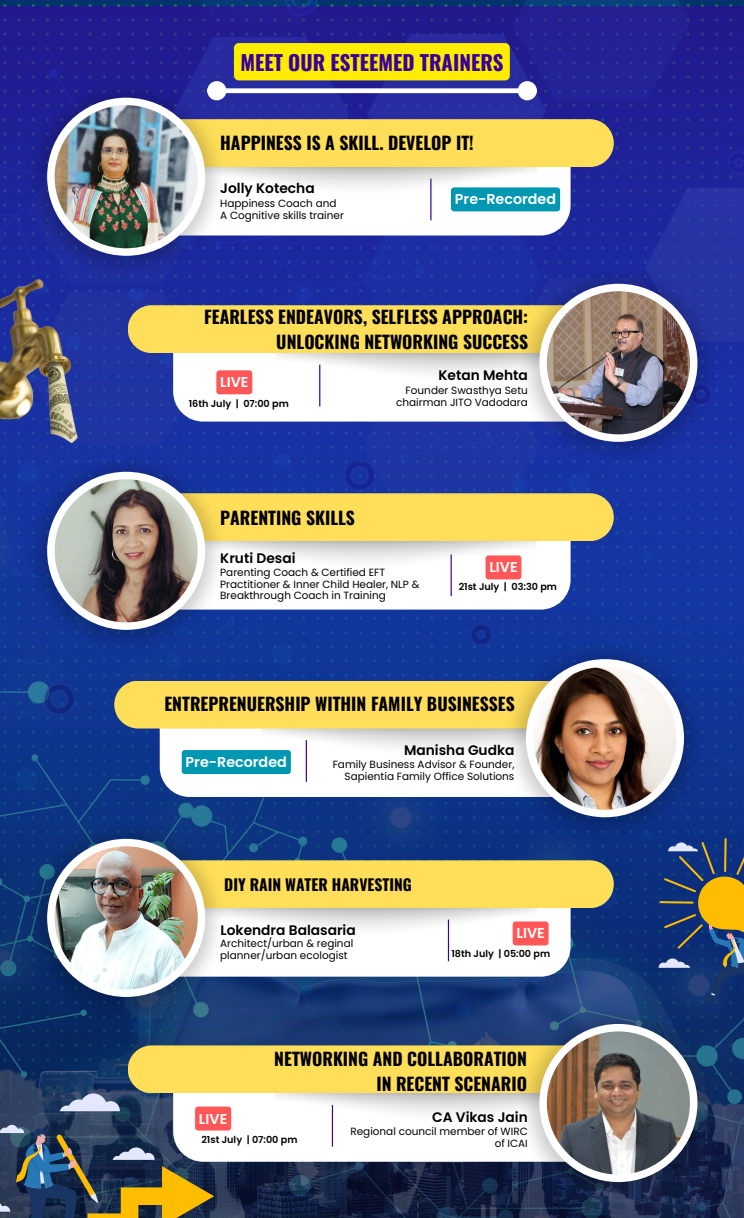
<style>
.page{position:relative;width:744px;height:1218px;background:#fff}
.page>*{position:absolute;margin:0;border:0;box-sizing:border-box;transform-origin:0 0}
.t1{font:700 20.8px "Oswald";color:#39009a}
.t2{font:700 17.6px/24.6px "Oswald";color:#000;text-align:right}
.t3{font:700 15.6px "Oswald";color:#000}
.t4{font:600 14.28px "Poppins";color:#fff}
.t5{font:600 13.8px "Poppins";color:#000}
.t6{font:10.48px/11.7px "Poppins";color:#000}
.t7{font:600 9.64px "Poppins";color:#000}
</style>
<div class="page">
<img style="left:0;top:7px;width:744px;height:1211px">
<svg style="left:112px;top:132px;width:459px;height:103px"></svg>
<div style="left:112px;top:119px;width:502px;height:48px;background:#ffde59;border-radius:24px"></div>
<img style="left:24px;top:78px;width:202px;height:202px">
<div style="left:47px;top:98px;width:158px;height:158px;background:#fff;border-radius:50%"></div>
<img style="left:55px;top:105px;width:143px;height:143px;border-radius:50%">
<hr style="left:430px;top:179px;width:1px;height:41px;background:#39009a">
<svg style="left:173px;top:318px;width:459px;height:103px"></svg>
<div style="left:128px;top:305px;width:501px;height:48px;background:#ffde59;border-radius:24px"></div>
<img style="left:517px;top:264px;width:201px;height:202px">
<div style="left:539px;top:284px;width:158px;height:158px;background:#fff;border-radius:50%"></div>
<img style="left:547px;top:291px;width:143px;height:143px;border-radius:50%">
<hr style="left:319px;top:365px;width:1px;height:41px;background:#39009a">
<svg style="left:112px;top:506px;width:459px;height:103px"></svg>
<div style="left:112px;top:493px;width:502px;height:48px;background:#ffde59;border-radius:24px"></div>
<img style="left:24px;top:452px;width:202px;height:202px">
<div style="left:47px;top:472px;width:158px;height:158px;background:#fff;border-radius:50%"></div>
<img style="left:55px;top:479px;width:143px;height:143px;border-radius:50%">
<hr style="left:451px;top:554px;width:1px;height:42px;background:#39009a">
<svg style="left:112px;top:873px;width:459px;height:103px"></svg>
<div style="left:112px;top:860px;width:502px;height:48px;background:#ffde59;border-radius:24px"></div>
<hr style="left:448px;top:919px;width:1px;height:42px;background:#39009a">
<img style="left:24px;top:819px;width:202px;height:202px">
<div style="left:47px;top:839px;width:158px;height:158px;background:#fff;border-radius:50%"></div>
<img style="left:55px;top:846px;width:143px;height:143px;border-radius:50%">
<svg style="left:173px;top:1058px;width:459px;height:103px"></svg>
<div style="left:128px;top:1045px;width:501px;height:48px;background:#ffde59;border-radius:24px"></div>
<img style="left:517px;top:1004px;width:201px;height:202px">
<div style="left:539px;top:1024px;width:158px;height:158px;background:#fff;border-radius:50%"></div>
<img style="left:547px;top:1031px;width:143px;height:143px;border-radius:50%">
<hr style="left:332px;top:1105px;width:1px;height:41px;background:#39009a">
<img style="left:0;top:231px;width:95px;height:228px">
<svg style="left:60px;top:1093px;width:60px;height:18px"></svg>
<svg style="left:0;top:1125px;width:214px;height:93px;background:#575e5a"></svg>
<svg style="left:659px;top:838px;width:85px;height:162px;background:#455467"></svg>
<div style="left:225px;top:88px;width:294px;height:5px;background:#fff"></div>
<div style="left:210px;top:84px;width:14px;height:14px;background:#fff;border-radius:50%"></div>
<div style="left:207px;top:81px;width:19px;height:19px;border:5px solid #fff;border-radius:50%"></div>
<div style="left:520px;top:84px;width:15px;height:14px;background:#fff;border-radius:50%"></div>
<div style="left:518px;top:81px;width:19px;height:19px;border:5px solid #fff;border-radius:50%"></div>
<div style="left:216px;top:370px;width:36px;height:24px;background:#ff5757;border-radius:3px"></div>
<div style="left:486px;top:555px;width:35px;height:24px;background:#ff5757;border-radius:3px"></div>
<div style="left:513px;top:921px;width:36px;height:24px;background:#ff5757;border-radius:3px"></div>
<div style="left:195px;top:1106px;width:36px;height:24px;background:#ff5757;border-radius:3px"></div>
<div style="left:234px;top:43px;width:276px;height:37px;background:#ffed00"></div>
<svg style="left:160px;top:694px;width:458px;height:103px"></svg>
<div style="left:114px;top:680px;width:502px;height:48px;background:#ffde59;border-radius:24px"></div>
<img style="left:503px;top:639px;width:202px;height:202px">
<div style="left:526px;top:659px;width:158px;height:158px;background:#fff;border-radius:50%"></div>
<img style="left:533px;top:666px;width:144px;height:144px;border-radius:50%">
<hr style="left:306px;top:740px;width:1px;height:42px;background:#39009a">
<div style="left:451px;top:187px;width:109px;height:24px;background:#0097b2;border-radius:3px"></div>
<div style="left:182px;top:750px;width:109px;height:24px;background:#0097b2;border-radius:3px"></div>
<h1 class="t1" style="left:240px;top:46px;width:265px">MEET OUR ESTEEMED TRAINERS</h1>
<h2 class="t2" style="left:220px;top:130px;width:255px">HAPPINESS IS A SKILL. DEVELOP IT!</h2>
<h3 class="t5" style="left:220px;top:179px;width:96px">Jolly Kotecha</h3>
<h3 class="t4" style="left:455px;top:189px;width:103px">Pre-Recorded</h3>
<p class="t6" style="left:220px;top:198px;width:125px">Happiness Coach and<br>A Cognitive skills trainer</p>
<h2 class="t2" style="left:204px;top:304px;width:325px">FEARLESS ENDEAVORS, SELFLESS APPROACH:<br>UNLOCKING NETWORKING SUCCESS</h2>
<h3 class="t4" style="left:220px;top:372px;width:30px">LIVE</h3>
<p class="t7" style="left:189px;top:397px;width:102px">16th July | 07:00 pm</p>
<h2 class="t2" style="left:220px;top:504px;width:136px">PARENTING SKILLS</h2>
<h3 class="t5" style="left:438px;top:365px;width:91px">Ketan Mehta</h3>
<p class="t6" style="left:396px;top:385px;width:133px;text-align:right">Founder Swasthya Setu chairman JITO Vadodara</p>
<h3 class="t5" style="left:220px;top:548px;width:77px">Kruti Desai</h3>
<p class="t6" style="left:220px;top:566px;width:201px">Parenting Coach &amp; Certified EFT<br>Practitioner &amp; Inner Child Healer, NLP &amp;<br>Breakthrough Coach in Training</p>
<h3 class="t4" style="left:489px;top:557px;width:30px">LIVE</h3>
<p class="t7" style="left:459px;top:580px;width:100px">21st July | 03:30 pm</p>
<h2 class="t2" style="left:164px;top:691px;width:352px">ENTREPRENUERSHIP WITHIN FAMILY BUSINESSES</h2>
<h3 class="t4" style="left:186px;top:752px;width:103px">Pre-Recorded</h3>
<h3 class="t5" style="left:404px;top:740px;width:112px">Manisha Gudka</h3>
<p class="t6" style="left:333px;top:759px;width:183px;text-align:right">Family Business Advisor &amp; Founder,<br>Sapientia Family Office Solutions</p>
<h3 class="t3" style="left:224px;top:872px;width:189px">DIY RAIN WATER HARVESTING</h3>
<h3 class="t5" style="left:221px;top:920px;width:137px">Lokendra Balasaria</h3>
<p class="t6" style="left:220px;top:938px;width:135px">Architect/urban &amp; reginal planner/urban ecologist</p>
<h3 class="t4" style="left:517px;top:923px;width:30px">LIVE</h3>
<p class="t7" style="left:451px;top:947px;width:100px">18th July | 05:00 pm</p>
<h2 class="t2" style="left:274px;top:1045px;width:254px">NETWORKING AND COLLABORATION<br>IN RECENT SCENARIO</h2>
<h3 class="t5" style="left:432px;top:1108px;width:97px">CA Vikas Jain</h3>
<p class="t6" style="left:350px;top:1125px;width:179px;text-align:right">Regional council member of WIRC of ICAI</p>
<h3 class="t4" style="left:199px;top:1108px;width:30px">LIVE</h3>
<p class="t7" style="left:201px;top:1133px;width:98px">21st July | 07:00 pm</p>
</div>
